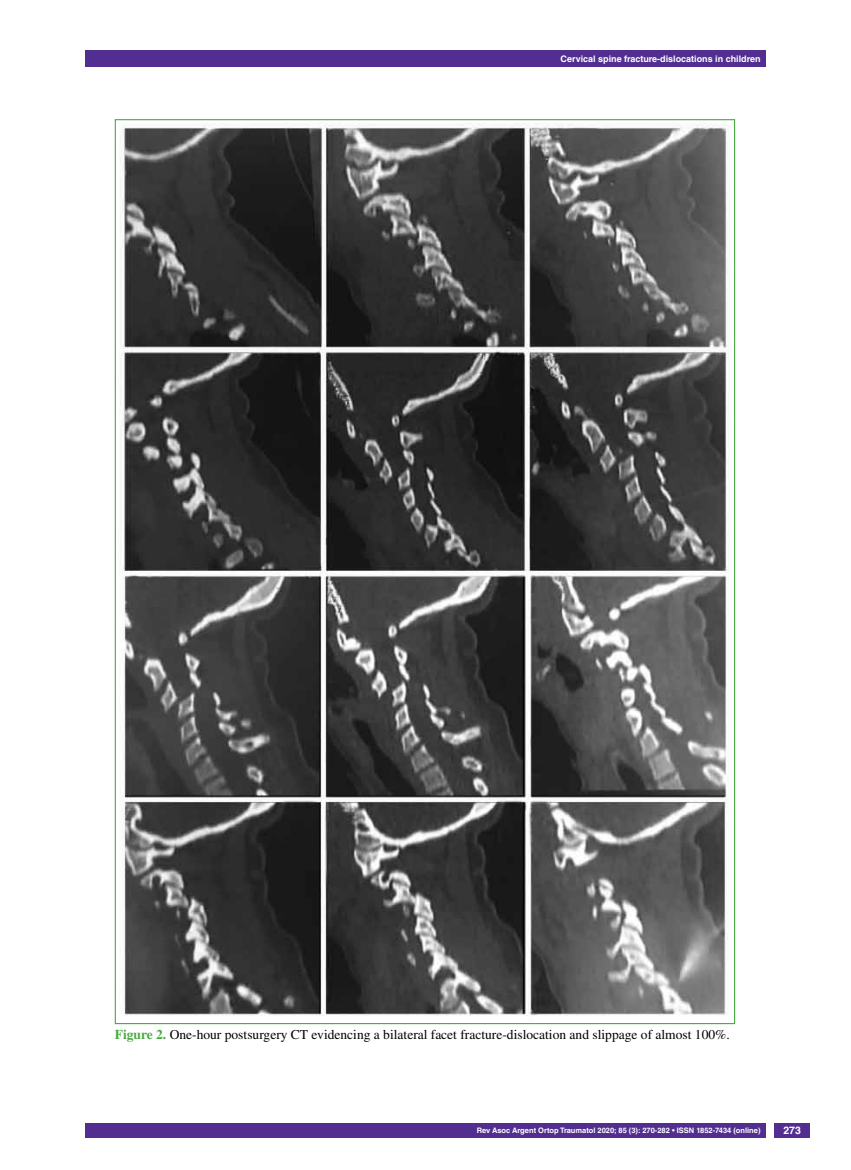
<style>
.page{position:relative;width:851px;height:1170px;background:#fff}
.page>*{position:absolute;margin:0;border:0;box-sizing:border-box;transform-origin:0 0}
.t1{font:13.5px "Times LT Std";color:#000}
.t2{font:700 10.5px "Helvetica LT Std";color:#fff}
.t3{font:700 9px "Helvetica LT Std";color:#fff}
.t4{font:700 7.5px "Helvetica LT Std";color:#fff}
.s1{font-weight:700;color:#49a942}
</style>
<div class="page">
<div style="left:85px;top:50px;width:680px;height:17px;background:#522e91"></div>
<div style="left:85px;top:1123px;width:680px;height:14px;background:#522e91"></div>
<div style="left:774px;top:1123px;width:35px;height:14px;background:#522e91"></div>
<img style="left:121px;top:122px;width:608px;height:894px">
<p class="t3" style="left:560px;top:53px;width:201px">Cervical spine fracture-dislocations in children</p>
<p class="t1" style="left:115px;top:1026px;width:616px"><span class="s1">Figure 2.</span> One-hour postsurgery CT evidencing a bilateral facet fracture-dislocation and slippage of almost 100%.</p>
<p class="t4" style="left:477px;top:1125px;width:285px">Rev Asoc Argent Ortop Traumatol 2020; 85 (3): 270-282 • ISSN 1852-7434 (online)</p>
<p class="t2" style="left:783px;top:1124px;width:19px">273</p>
</div>
